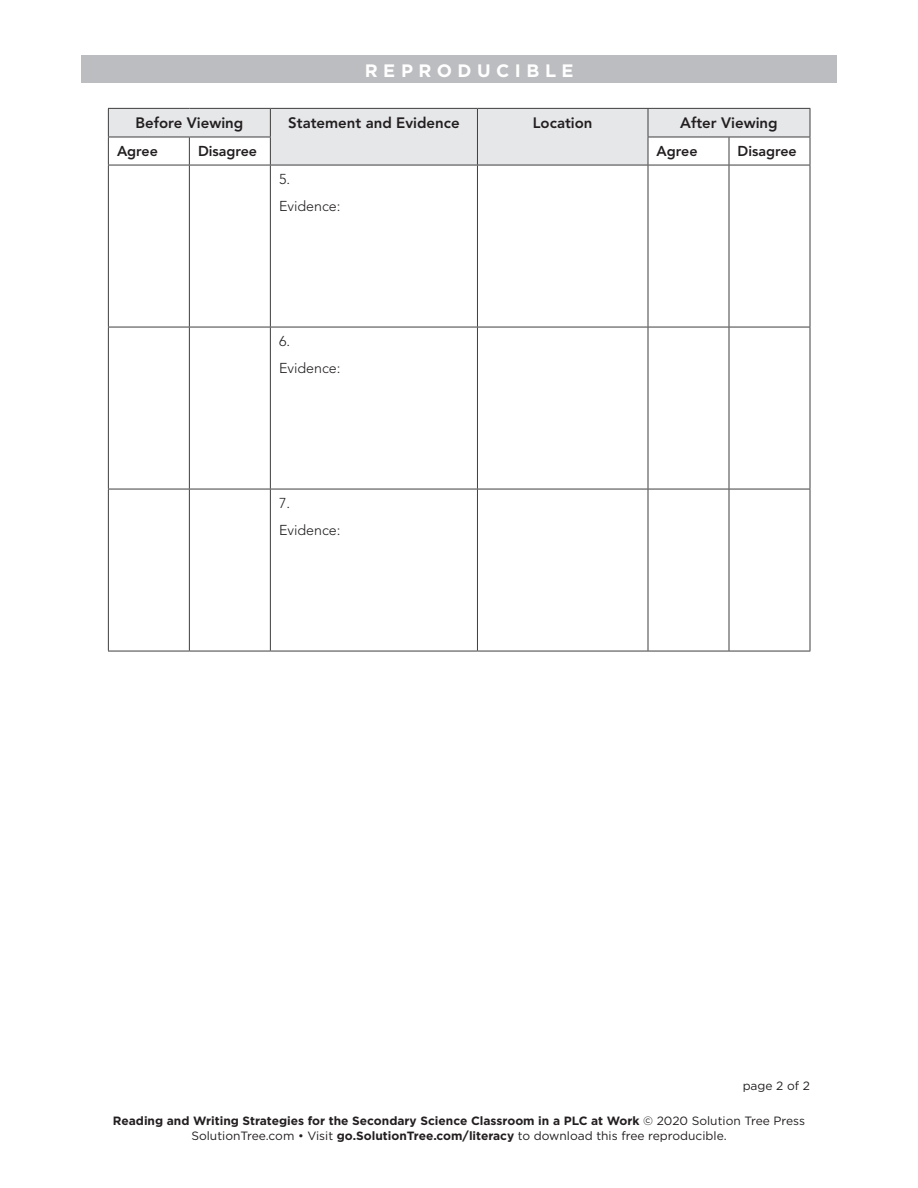
<style>
.page{position:relative;width:918px;height:1188px;background:#fff}
.page>*{position:absolute;margin:0;border:0;box-sizing:border-box;transform-origin:0 0}
.t1{font:700 18px "Gotham";letter-spacing:.305em;color:#fff}
.figure_header_text{font:800 15px "Avenir LT Std";color:#231f20}
.figure_text{font:300 14.25px "Avenir LT Std";color:#231f20}
.figure_text-2{font:800 14.25px "Avenir LT Std";color:#231f20}
.t2{font:700 12px/15px "Gotham";color:#231f20;text-align:center}
.page_x_of_x{font:12px "Gotham";color:#231f20}
.s1{font-weight:400}
</style>
<div class="page">
<div style="left:81px;top:56px;width:756px;height:27px;background:#bcbdc0"></div>
<hr style="left:108px;top:165px;width:81px;height:1px;background:#3e3e3f">
<hr style="left:189px;top:165px;width:81px;height:1px;background:#3e3e3f">
<hr style="left:189px;top:165px;width:1px;height:162px;background:#3e3e3f">
<hr style="left:270px;top:165px;width:1px;height:162px;background:#3e3e3f">
<hr style="left:477px;top:165px;width:1px;height:162px;background:#3e3e3f">
<hr style="left:648px;top:165px;width:81px;height:1px;background:#3e3e3f">
<hr style="left:648px;top:165px;width:1px;height:162px;background:#3e3e3f">
<hr style="left:729px;top:165px;width:81px;height:1px;background:#3e3e3f">
<hr style="left:729px;top:165px;width:1px;height:162px;background:#3e3e3f">
<hr style="left:189px;top:327px;width:1px;height:162px;background:#3e3e3f">
<hr style="left:270px;top:327px;width:1px;height:162px;background:#3e3e3f">
<hr style="left:477px;top:327px;width:1px;height:162px;background:#3e3e3f">
<hr style="left:648px;top:327px;width:1px;height:162px;background:#3e3e3f">
<hr style="left:729px;top:327px;width:1px;height:162px;background:#3e3e3f">
<hr style="left:189px;top:489px;width:1px;height:162px;background:#3e3e3f">
<hr style="left:270px;top:489px;width:1px;height:162px;background:#3e3e3f">
<hr style="left:477px;top:489px;width:1px;height:162px;background:#3e3e3f">
<hr style="left:648px;top:489px;width:1px;height:162px;background:#3e3e3f">
<hr style="left:729px;top:489px;width:1px;height:162px;background:#3e3e3f">
<hr style="left:108px;top:327px;width:81px;height:1px;background:#3e3e3f">
<hr style="left:189px;top:327px;width:81px;height:1px;background:#3e3e3f">
<hr style="left:648px;top:327px;width:81px;height:1px;background:#3e3e3f">
<hr style="left:729px;top:327px;width:81px;height:1px;background:#3e3e3f">
<hr style="left:108px;top:165px;width:1px;height:162px;background:#3e3e3f">
<hr style="left:810px;top:165px;width:1px;height:162px;background:#3e3e3f">
<hr style="left:108px;top:489px;width:81px;height:1px;background:#3e3e3f">
<hr style="left:189px;top:489px;width:81px;height:1px;background:#3e3e3f">
<hr style="left:270px;top:489px;width:207px;height:1px;background:#3e3e3f">
<hr style="left:477px;top:489px;width:171px;height:1px;background:#3e3e3f">
<hr style="left:648px;top:489px;width:81px;height:1px;background:#3e3e3f">
<hr style="left:729px;top:489px;width:81px;height:1px;background:#3e3e3f">
<hr style="left:108px;top:327px;width:1px;height:162px;background:#3e3e3f">
<hr style="left:810px;top:327px;width:1px;height:162px;background:#3e3e3f">
<hr style="left:108px;top:489px;width:1px;height:162px;background:#3e3e3f">
<hr style="left:810px;top:489px;width:1px;height:162px;background:#3e3e3f">
<hr style="left:108px;top:651px;width:81px;height:1px;background:#3e3e3f">
<hr style="left:189px;top:651px;width:81px;height:1px;background:#3e3e3f">
<hr style="left:270px;top:651px;width:207px;height:1px;background:#3e3e3f">
<hr style="left:477px;top:651px;width:171px;height:1px;background:#3e3e3f">
<hr style="left:648px;top:651px;width:81px;height:1px;background:#3e3e3f">
<hr style="left:729px;top:651px;width:81px;height:1px;background:#3e3e3f">
<hr style="left:270px;top:165px;width:207px;height:1px;background:#3e3e3f">
<hr style="left:270px;top:327px;width:207px;height:1px;background:#3e3e3f">
<svg style="left:108px;top:108px;width:703px;height:57px"></svg>
<hr style="left:477px;top:165px;width:171px;height:1px;background:#3e3e3f">
<hr style="left:477px;top:327px;width:171px;height:1px;background:#3e3e3f">
<h1 class="t1" style="left:365px;top:58px;width:210px">REPRODUCIBLE</h1>
<p class="figure_header_text" style="left:135px;top:114px;width:109px">Before Viewing</p>
<p class="figure_header_text" style="left:288px;top:114px;width:173px">Statement and Evidence</p>
<p class="figure_header_text" style="left:533px;top:114px;width:61px">Location</p>
<p class="figure_header_text" style="left:680px;top:114px;width:99px">After Viewing</p>
<p class="figure_text-2" style="left:117px;top:143px;width:42px">Agree</p>
<p class="figure_text-2" style="left:198px;top:143px;width:61px">Disagree</p>
<p class="figure_text-2" style="left:657px;top:143px;width:42px">Agree</p>
<p class="figure_text-2" style="left:738px;top:143px;width:61px">Disagree</p>
<p class="figure_text" style="left:279px;top:171px;width:13px">5.</p>
<p class="figure_text" style="left:279px;top:197px;width:63px">Evidence:</p>
<p class="figure_text" style="left:279px;top:333px;width:13px">6.</p>
<p class="figure_text" style="left:279px;top:359px;width:63px">Evidence:</p>
<p class="figure_text" style="left:279px;top:495px;width:13px">7.</p>
<p class="figure_text" style="left:279px;top:521px;width:63px">Evidence:</p>
<p class="page_x_of_x" style="left:743px;top:1078px;width:69px">page 2 of 2</p>
<p class="t2" style="left:113px;top:1113px;width:694px">Reading and Writing Strategies for the Secondary Science Classroom in a PLC at Work <span class="s1">© 2020 Solution Tree Press<br>SolutionTree.com • Visit</span> go.SolutionTree.com/literacy <span class="s1">to download this free reproducible.</span></p>
</div>
